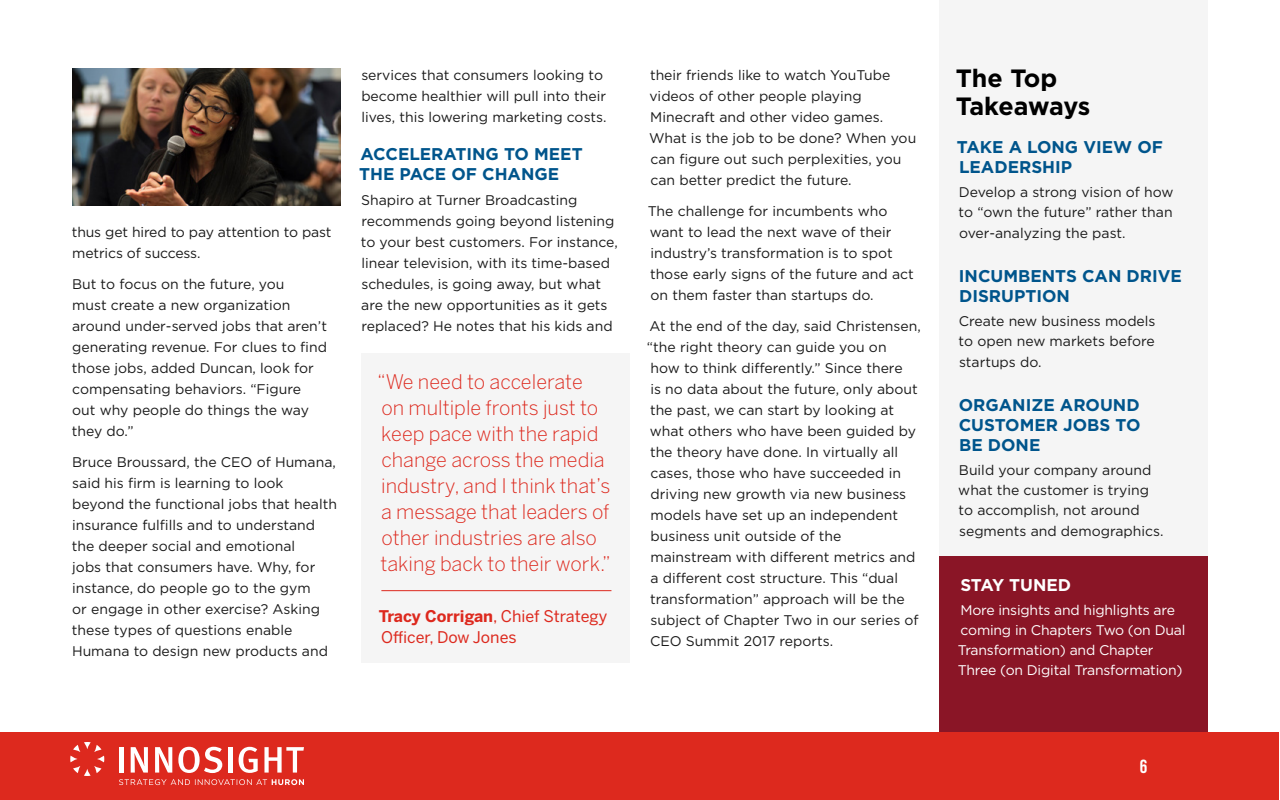
<style>
.page{position:relative;width:1280px;height:800px;background:#fff}
.page>*{position:absolute;margin:0;border:0;box-sizing:border-box;transform-origin:0 0}
.t1{font:700 25px/28px "Gotham";letter-spacing:-.02em;color:#000}
.t2{font:300 20px/26px "Benton Sans";color:#dd291e}
.t3{font:700 19px "Bebas Neue";color:#fff}
.t4{font:700 17px/20px "Gotham";color:#00558c}
.t5{font:700 17px "Gotham";color:#fff}
.t6{font:16px/21px "Benton Sans";color:#dd291e}
.t7{font:14px/21px "Gotham";color:#1a1a1a}
.t8{font:14px/20px "Gotham";letter-spacing:-.015em;color:#fff}
.s1{font-weight:700}
</style>
<div class="page">
<div style="left:940px;top:0;width:268px;height:116px;background:#f5f5f5"></div>
<div style="left:940px;top:556px;width:268px;height:176px;background:#8a1526"></div>
<div style="left:361px;top:353px;width:269px;height:310px;background:#f5f5f5"></div>
<hr style="left:381px;top:590px;width:230px;height:1px;background:#dd291e">
<div style="left:939px;top:47px;width:269px;height:509px;background:#f5f5f5"></div>
<img style="left:72px;top:68px;width:268px;height:137px">
<div style="left:0;top:732px;width:1280px;height:68px;background:#dd291e"></div>
<svg style="left:70px;top:742px;width:34px;height:34px"></svg>
<div style="left:119px;top:747px;width:5px;height:26px;background:#fff"></div>
<svg style="left:131px;top:747px;width:17px;height:26px"></svg>
<svg style="left:155px;top:747px;width:17px;height:26px"></svg>
<svg style="left:178px;top:747px;width:44px;height:26px"></svg>
<div style="left:228px;top:747px;width:5px;height:26px;background:#fff"></div>
<svg style="left:239px;top:747px;width:19px;height:26px"></svg>
<svg style="left:264px;top:747px;width:40px;height:26px"></svg>
<svg style="left:119px;top:779px;width:185px;height:6px"></svg>
<p class="t7" style="left:72px;top:222px;width:261px">thus get hired to pay attention to past metrics of success.</p>
<p class="t7" style="left:72px;top:274px;width:257px">But to focus on the future, you<br>must create a new organization around under-served jobs that aren’t generating revenue. For clues to find those jobs, added Duncan, look for compensating behaviors. “Figure out why people do things the way they do.”</p>
<p class="t7" style="left:72px;top:452px;width:267px">Bruce Broussard, the CEO of Humana, said his firm is learning to look beyond the functional jobs that health insurance fulfills and to understand the deeper social and emotional<br>jobs that consumers have. Why, for instance, do people go to the gym<br>or engage in other exercise? Asking these types of questions enable Humana to design new products and</p>
<p class="t7" style="left:361px;top:64px;width:247px">services that consumers looking to become healthier will pull into their lives, this lowering marketing costs.</p>
<p class="t4" style="left:359px;top:143px;width:225px">ACCELERATING TO MEET<br>THE PACE OF CHANGE</p>
<p class="t7" style="left:361px;top:189px;width:258px">Shapiro at Turner Broadcasting recommends going beyond listening to your best customers. For instance, linear television, with its time-based schedules, is going away, but what are the new opportunities as it gets replaced? He notes that his kids and</p>
<h2 class="t2" style="left:377px;top:369px;width:235px">“We need to accelerate<br>on multiple fronts just to keep pace with the rapid change across the media industry, and I think that’s a message that leaders of other industries are also taking back to their work.”</h2>
<p class="t6" style="left:379px;top:606px;width:230px"><span class="s1">Tracy Corrigan</span>, Chief Strategy<br>Officer, Dow Jones</p>
<p class="t7" style="left:649px;top:64px;width:269px">their friends like to watch YouTube videos of other people playing Minecraft and other video games.<br>What is the job to be done? When you can figure out such perplexities, you can better predict the future.</p>
<p class="t7" style="left:648px;top:200px;width:268px">The challenge for incumbents who want to lead the next wave of their industry’s transformation is to spot those early signs of the future and act on them faster than startups do.</p>
<p class="t7" style="left:647px;top:315px;width:276px">At the end of the day, said Christensen, “the right theory can guide you on<br>how to think differently.” Since there<br>is no data about the future, only about the past, we can start by looking at what others who have been guided by the theory have done. In virtually all cases, those who have succeeded in driving new growth via new business models have set up an independent business unit outside of the mainstream with different metrics and a different cost structure. This “dual transformation” approach will be the subject of Chapter Two in our series of CEO Summit 2017 reports.</p>
<h1 class="t1" style="left:956px;top:64px;width:136px">The Top<br>Takeaways</h1>
<p class="t4" style="left:957px;top:137px;width:208px">TAKE A LONG VIEW OF<br>LEADERSHIP</p>
<p class="t7" style="left:959px;top:182px;width:216px;line-height:20.5px;text-align:justify">Develop a strong vision of how to “own the future” rather than over-analyzing the past.</p>
<p class="t4" style="left:959px;top:266px;width:225px">INCUMBENTS CAN DRIVE<br>DISRUPTION</p>
<p class="t7" style="left:959px;top:311px;width:198px;line-height:20.5px;text-align:justify">Create new business models to open new markets before startups do.</p>
<p class="t4" style="left:959px;top:395px;width:183px;text-align:justify">ORGANIZE AROUND CUSTOMER JOBS TO BE DONE</p>
<p class="t7" style="left:958px;top:460px;width:207px;line-height:20.3px">Build your company around what the customer is trying to accomplish, not around segments and demographics.</p>
<p class="t5" style="left:960px;top:574px;width:112px">STAY TUNED</p>
<p class="t8" style="left:958px;top:600px;width:229px">More insights and highlights are coming in Chapters Two (on Dual<br>Transformation) and Chapter<br>Three (on Digital Transformation)</p>
<h3 class="t3" style="left:1140px;top:756px;width:9px">6</h3>
</div>
